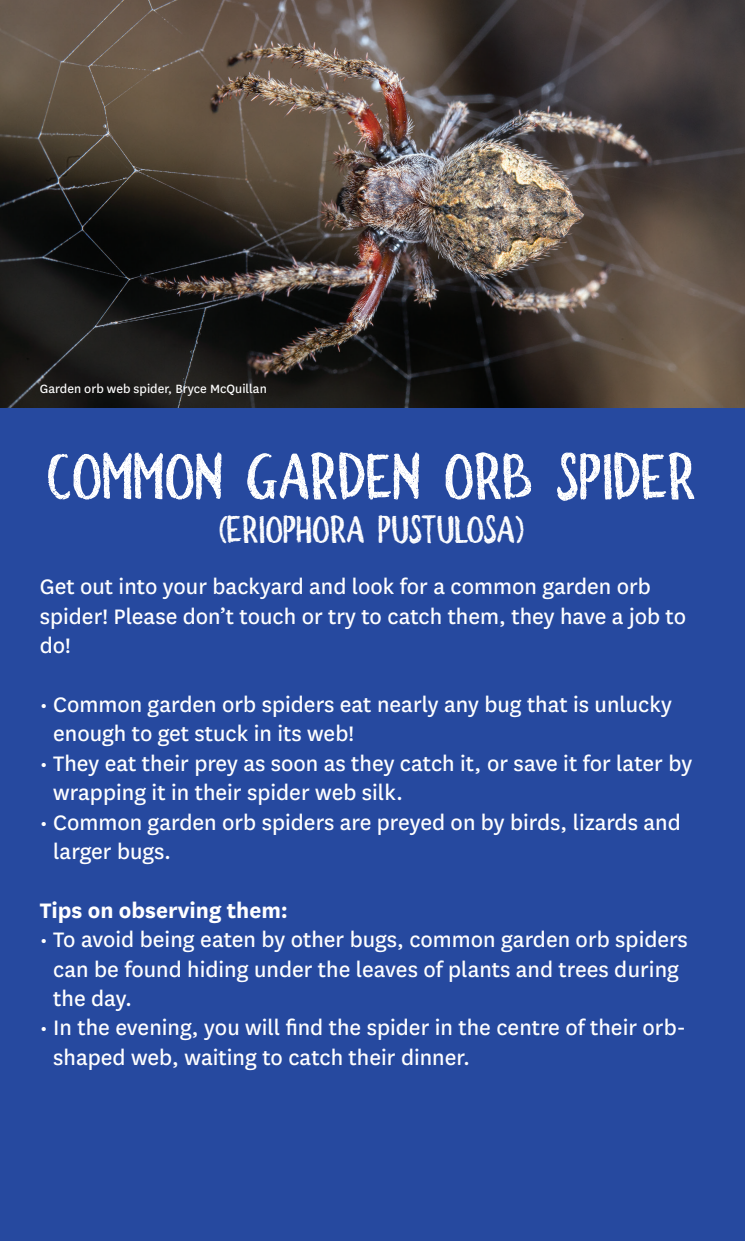
<style>
.page{position:relative;width:745px;height:1241px;background:#fff}
.page>*{position:absolute;margin:0;border:0;box-sizing:border-box;transform-origin:0 0}
.t1{font:65.98px "Bite Chalk Normal";color:#fff}
.t2{font:38.5px "Bite Chalk Normal";color:#fff}
.t3{font:24.5px/29.4px "National";color:#fff}
.t4{font:700 24.5px "National";color:#fff}
.t5{font:14px "National";color:#fff}
</style>
<div class="page">
<img style="left:0;top:0;width:744px;height:408px">
<div style="left:0;top:408px;width:744px;height:832px;background:#26499f"></div>
<p class="t5" style="left:40px;top:379px;width:228px">Garden orb web spider, Bryce McQuillan</p>
<p class="t1" style="left:48px;top:442px;width:650px">COMMON GARDEN ORB SPIDER</p>
<p class="t2" style="left:219px;top:510px;width:307px">(ERIOPHORA PUSTULOSA)</p>
<p class="t3" style="left:40px;top:570px;width:647px">Get out into your backyard and look for a common garden orb spider! Please don’t touch or try to catch them, they have a job to do!</p>
<p class="t3" style="left:53px;top:688px;width:619px;text-indent:-13px">• Common garden orb spiders eat nearly any bug that is unlucky enough to get stuck in its web!</p>
<p class="t3" style="left:53px;top:747px;width:640px;text-indent:-13px">• They eat their prey as soon as they catch it, or save it for later by wrapping it in their spider web silk.</p>
<p class="t3" style="left:53px;top:806px;width:628px;text-indent:-13px">• Common garden orb spiders are preyed on by birds, lizards and larger bugs.</p>
<p class="t4" style="left:40px;top:892px;width:250px">Tips on observing them:</p>
<p class="t3" style="left:53px;top:923px;width:635px;text-indent:-13px">• To avoid being eaten by other bugs, common garden orb spiders can be found hiding under the leaves of plants and trees during the day.</p>
<p class="t3" style="left:53px;top:1011px;width:633px;text-indent:-13px">• In the evening, you will find the spider in the centre of their orb&shy;shaped web, waiting to catch their dinner.</p>
</div>
